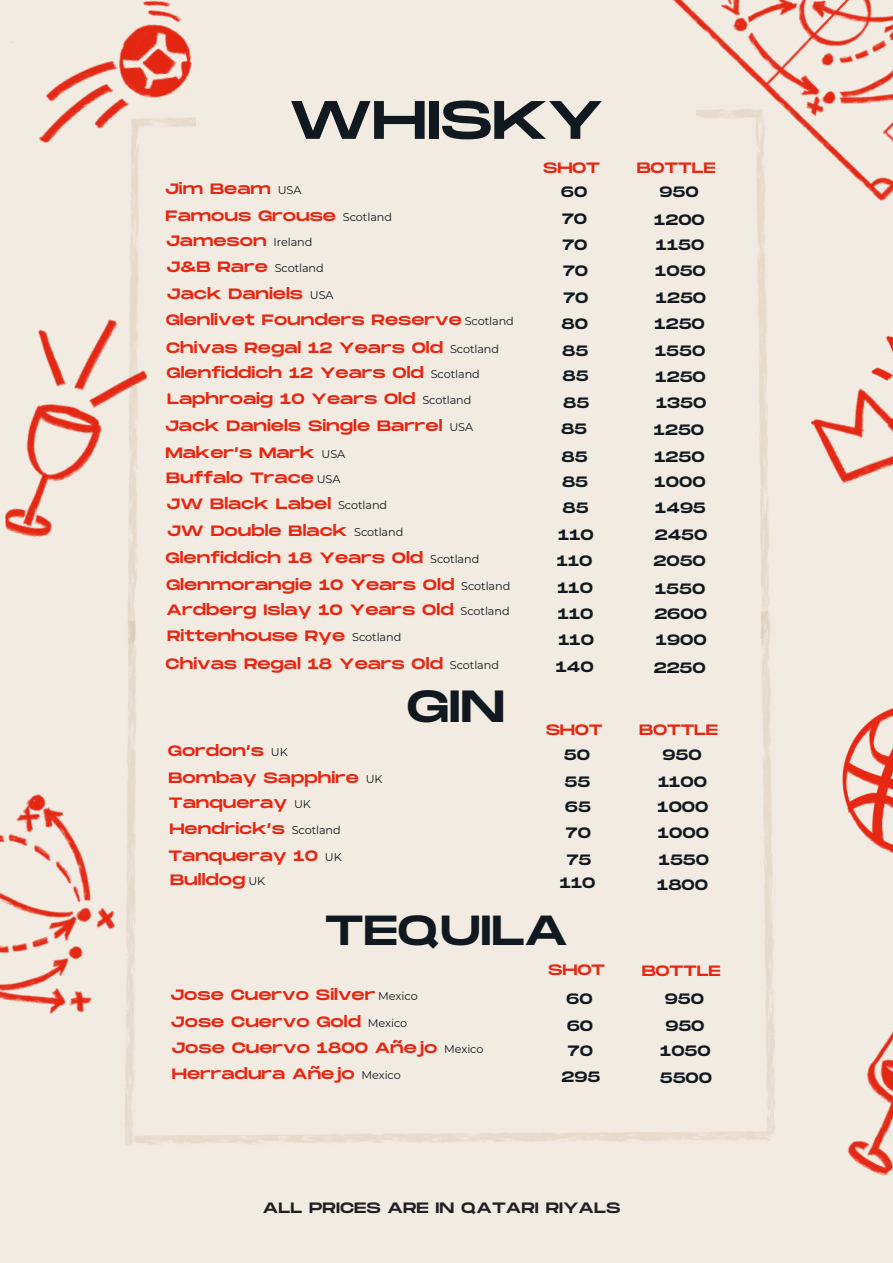
<style>
.page{position:relative;width:893px;height:1263px;background:#f2ebe2}
.page>*{position:absolute;margin:0;border:0;box-sizing:border-box;transform-origin:0 0}
.t1{font:54px "Monument Extended";letter-spacing:-.01em;color:#101820}
.t2{font:45px "Monument Extended";color:#101820}
.t3{font:42px "Monument Extended";letter-spacing:-.01em;color:#101820}
.t4{font:15px "Monument Extended";color:#e52713}
.t5{font:15px "Monument Extended";color:#101820}
.t6{font:15px "Monument Extended";color:#231f20}
.t7{font:11.25px "Montserrat";letter-spacing:-.01em;color:#101820}
.s1{font-family:"Montserrat";font-size:11.25px;color:#101820}
.s2{font-family:"Monument Extended";font-size:15px;color:#e52713}
</style>
<div class="page">
<img style="left:128px;top:194px;width:641px;height:402px">
<img style="left:125px;top:596px;width:651px;height:550px">
<svg style="left:134px;top:603px;width:626px;height:80px"></svg>
<img style="left:10px;top:0;width:186px;height:194px">
<img style="left:811px;top:388px;width:82px;height:96px">
<img style="left:5px;top:430px;width:97px;height:107px">
<img style="left:28px;top:284px;width:141px;height:146px">
<img style="left:860px;top:335px;width:33px;height:82px">
<img style="left:842px;top:708px;width:51px;height:146px">
<img style="left:665px;top:0;width:228px;height:209px">
<img style="left:847px;top:1031px;width:46px;height:145px">
<img style="left:0;top:694px;width:188px;height:401px">
<h1 class="t1" style="left:289px;top:80px;width:316px">WHISKY</h1>
<p class="t4" style="left:543px;top:157px;width:58px">SHOT</p>
<p class="t4" style="left:637px;top:157px;width:80px">BOTTLE</p>
<p class="t4" style="left:165px;top:177px;width:138px">Jim Beam <span class="s1">USA</span></p>
<p class="t5" style="left:561px;top:181px;width:28px">60</p>
<p class="t5" style="left:659px;top:181px;width:41px">950</p>
<p class="t4" style="left:165px;top:204px;width:228px">Famous Grouse <span class="s1">Scotland</span></p>
<p class="t5" style="left:562px;top:208px;width:27px">70</p>
<p class="t5" style="left:654px;top:208px;width:52px">1200</p>
<p class="t4" style="left:166px;top:230px;width:148px">Jameson <span class="s1">Ireland</span></p>
<p class="t5" style="left:563px;top:233px;width:27px">70</p>
<p class="t5" style="left:656px;top:234px;width:50px">1150</p>
<p class="t7" style="left:166px;top:260px;width:159px"><span class="s2">J&amp;B Rare</span> Scotland</p>
<p class="t5" style="left:563px;top:260px;width:27px">70</p>
<p class="t5" style="left:655px;top:260px;width:52px">1050</p>
<p class="t4" style="left:167px;top:283px;width:168px">Jack Daniels <span class="s1">USA</span></p>
<p class="t5" style="left:564px;top:286px;width:27px">70</p>
<p class="t5" style="left:656px;top:286px;width:52px">1250</p>
<p class="t4" style="left:166px;top:309px;width:350px">Glenlivet Founders Reserve <span class="s1">Scotland</span></p>
<p class="t5" style="left:561px;top:313px;width:28px">80</p>
<p class="t5" style="left:655px;top:313px;width:52px">1250</p>
<p class="t4" style="left:166px;top:336px;width:334px">Chivas Regal 12 Years Old <span class="s1">Scotland</span></p>
<p class="t5" style="left:562px;top:340px;width:28px">85</p>
<p class="t5" style="left:655px;top:340px;width:52px">1550</p>
<p class="t4" style="left:167px;top:361px;width:315px">Glenfiddich 12 Years Old <span class="s1">Scotland</span></p>
<p class="t5" style="left:563px;top:365px;width:28px">85</p>
<p class="t5" style="left:656px;top:365px;width:52px">1250</p>
<p class="t4" style="left:167px;top:388px;width:306px">Laphroaig 10 Years Old <span class="s1">Scotland</span></p>
<p class="t5" style="left:563px;top:391px;width:28px">85</p>
<p class="t5" style="left:656px;top:392px;width:52px">1350</p>
<p class="t4" style="left:165px;top:414px;width:310px">Jack Daniels Single Barrel <span class="s1">USA</span></p>
<p class="t5" style="left:561px;top:418px;width:28px">85</p>
<p class="t5" style="left:654px;top:418px;width:52px">1250</p>
<p class="t4" style="left:165px;top:442px;width:181px">Maker’s Mark <span class="s1">USA</span></p>
<p class="t5" style="left:561px;top:445px;width:28px">85</p>
<p class="t5" style="left:654px;top:446px;width:52px">1250</p>
<p class="t4" style="left:166px;top:467px;width:176px">Buffalo Trace <span class="s1">USA</span></p>
<p class="t5" style="left:562px;top:471px;width:28px">85</p>
<p class="t5" style="left:655px;top:471px;width:53px">1000</p>
<p class="t4" style="left:166px;top:493px;width:222px">JW Black Label <span class="s1">Scotland</span></p>
<p class="t5" style="left:562px;top:497px;width:28px">85</p>
<p class="t5" style="left:655px;top:497px;width:52px">1495</p>
<p class="t4" style="left:167px;top:520px;width:238px">JW Double Black <span class="s1">Scotland</span></p>
<p class="t5" style="left:558px;top:523px;width:37px">110</p>
<p class="t5" style="left:655px;top:524px;width:54px">2450</p>
<p class="t4" style="left:166px;top:546px;width:315px">Glenfiddich 18 Years Old <span class="s1">Scotland</span></p>
<p class="t5" style="left:557px;top:550px;width:37px">110</p>
<p class="t5" style="left:654px;top:550px;width:54px">2050</p>
<p class="t4" style="left:166px;top:573px;width:346px">Glenmorangie 10 Years Old <span class="s1">Scotland</span></p>
<p class="t5" style="left:557px;top:577px;width:37px">110</p>
<p class="t5" style="left:655px;top:577px;width:52px">1550</p>
<p class="t4" style="left:167px;top:599px;width:344px">Ardberg Islay 10 Years Old <span class="s1">Scotland</span></p>
<p class="t5" style="left:558px;top:602px;width:37px">110</p>
<p class="t5" style="left:654px;top:603px;width:54px">2600</p>
<p class="t4" style="left:167px;top:625px;width:236px">Rittenhouse Rye <span class="s1">Scotland</span></p>
<p class="t5" style="left:558px;top:629px;width:37px">110</p>
<p class="t5" style="left:656px;top:629px;width:52px">1900</p>
<p class="t4" style="left:166px;top:652px;width:335px">Chivas Regal 18 Years Old <span class="s1">Scotland</span></p>
<p class="t5" style="left:556px;top:656px;width:39px">140</p>
<p class="t5" style="left:654px;top:656px;width:53px">2250</p>
<h2 class="t2" style="left:407px;top:673px;width:100px">GIN</h2>
<p class="t4" style="left:546px;top:719px;width:58px">SHOT</p>
<p class="t4" style="left:639px;top:719px;width:80px">BOTTLE</p>
<p class="t4" style="left:168px;top:739px;width:121px">Gordon’s <span class="s1">UK</span></p>
<p class="t5" style="left:564px;top:743px;width:28px">50</p>
<p class="t5" style="left:662px;top:743px;width:41px">950</p>
<p class="t4" style="left:168px;top:767px;width:216px">Bombay Sapphire <span class="s1">UK</span></p>
<p class="t5" style="left:565px;top:770px;width:27px">55</p>
<p class="t5" style="left:658px;top:771px;width:50px">1100</p>
<p class="t4" style="left:169px;top:792px;width:143px">Tanqueray <span class="s1">UK</span></p>
<p class="t5" style="left:565px;top:796px;width:28px">65</p>
<p class="t5" style="left:657px;top:796px;width:53px">1000</p>
<p class="t4" style="left:169px;top:818px;width:173px">Hendrick’s <span class="s1">Scotland</span></p>
<p class="t5" style="left:566px;top:822px;width:27px">70</p>
<p class="t5" style="left:658px;top:822px;width:53px">1000</p>
<p class="t4" style="left:168px;top:845px;width:175px">Tanqueray 10 <span class="s1">UK</span></p>
<p class="t5" style="left:567px;top:848px;width:26px">75</p>
<p class="t5" style="left:659px;top:849px;width:52px">1550</p>
<p class="t4" style="left:170px;top:868px;width:97px">Bulldog <span class="s1">UK</span></p>
<p class="t5" style="left:560px;top:872px;width:37px">110</p>
<p class="t5" style="left:657px;top:874px;width:53px">1800</p>
<h3 class="t3" style="left:325px;top:900px;width:245px">TEQUILA</h3>
<p class="t4" style="left:548px;top:959px;width:58px">SHOT</p>
<p class="t4" style="left:642px;top:959px;width:80px">BOTTLE</p>
<p class="t4" style="left:170px;top:984px;width:249px">Jose Cuervo Silver <span class="s1">Mexico</span></p>
<p class="t5" style="left:566px;top:987px;width:28px">60</p>
<p class="t5" style="left:665px;top:988px;width:41px">950</p>
<p class="t4" style="left:171px;top:1011px;width:238px">Jose Cuervo Gold <span class="s1">Mexico</span></p>
<p class="t5" style="left:567px;top:1015px;width:28px">60</p>
<p class="t5" style="left:665px;top:1015px;width:41px">950</p>
<p class="t4" style="left:171px;top:1036px;width:314px">Jose Cuervo 1800 Añejo <span class="s1">Mexico</span></p>
<p class="t5" style="left:568px;top:1040px;width:27px">70</p>
<p class="t5" style="left:660px;top:1040px;width:52px">1050</p>
<p class="t4" style="left:172px;top:1062px;width:231px">Herradura Añejo <span class="s1">Mexico</span></p>
<p class="t5" style="left:562px;top:1066px;width:40px">295</p>
<p class="t5" style="left:660px;top:1066px;width:54px">5500</p>
<p class="t6" style="left:263px;top:1196px;width:359px">ALL PRICES ARE IN QATARI RIYALS</p>
</div>
